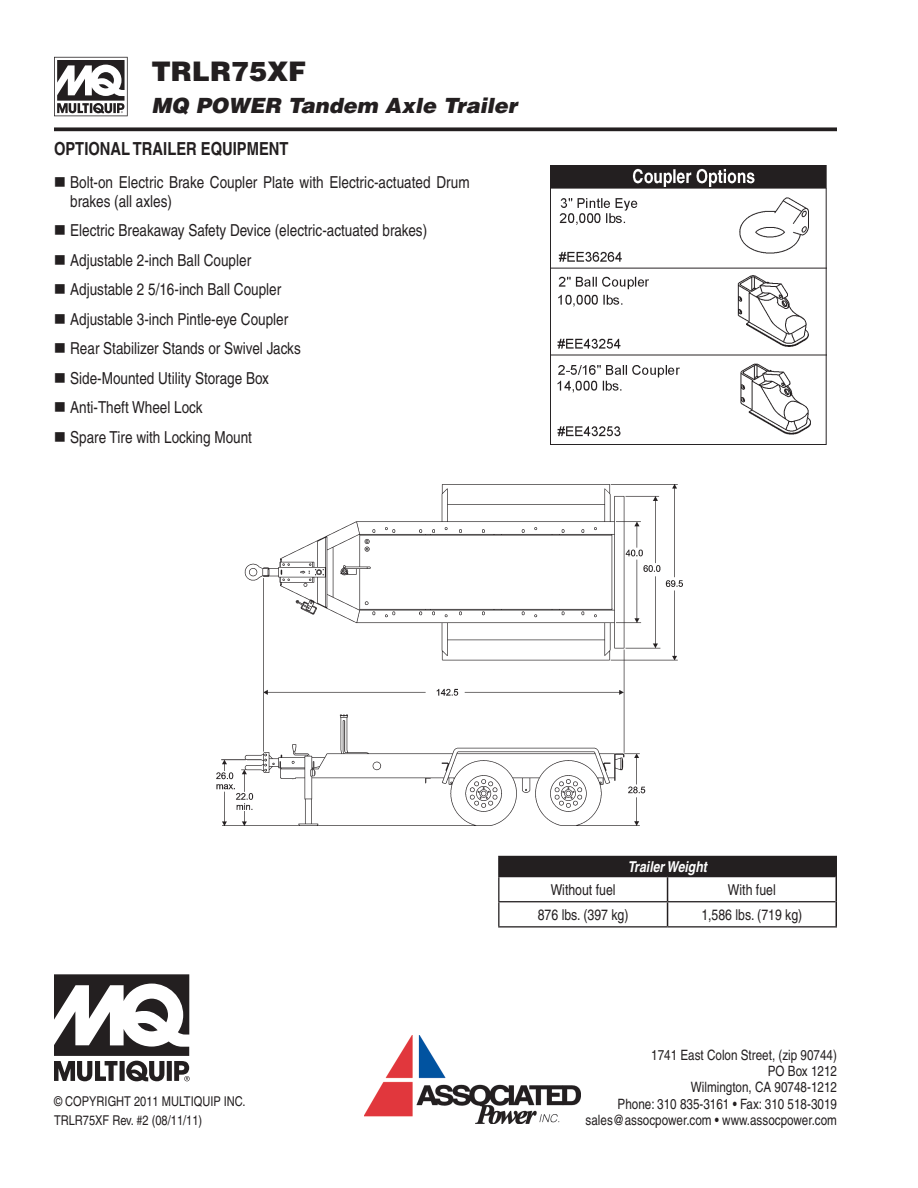
<style>
.page{position:relative;width:918px;height:1188px;background:#fff}
.page>*{position:absolute;margin:0;border:0;box-sizing:border-box;transform-origin:0 0}
.t1{font:900 27px "Helvetica";color:#231f20}
.t2{font:italic 900 21px "Helvetica";color:#231f20}
.t3{font:700 condensed 18px "Helvetica";color:#231f20}
.t4{font:condensed 16.5px/29.5px "Helvetica";color:#231f20}
.t5{font:condensed 15px "Helvetica";color:#231f20}
.t6{font:italic 700 condensed 15px "Helvetica";color:#fff}
.t7{font:condensed 14.25px/16.4px "Helvetica";color:#231f20;text-align:right}
.t8{font:condensed 13.5px/18.8px "Helvetica";color:#231f20}
</style>
<div class="page">
<svg style="left:54px;top:127px;width:783px;height:4px;background:#3b3839"></svg>
<svg style="left:54px;top:57px;width:74px;height:59px"></svg>
<svg style="left:54px;top:974px;width:136px;height:107px"></svg>
<img style="left:364px;top:1035px;width:216px;height:89px">
<img style="left:216px;top:484px;width:467px;height:341px">
<img style="left:550px;top:165px;width:276px;height:279px">
<hr style="left:498px;top:856px;width:170px;height:1px;background:#231f20">
<hr style="left:668px;top:856px;width:169px;height:1px;background:#231f20">
<svg style="left:498px;top:857px;width:339px;height:69px"></svg>
<hr style="left:498px;top:901px;width:170px;height:1px;background:#231f20">
<hr style="left:668px;top:901px;width:167px;height:1px;background:#231f20">
<hr style="left:498px;top:926px;width:170px;height:2px;background:#231f20">
<hr style="left:668px;top:926px;width:169px;height:2px;background:#231f20">
<h1 class="t1" style="left:151px;top:54px;width:156px">TRLR75XF</h1>
<p class="t2" style="left:152px;top:92px;width:367px">MQ POWER Tandem Axle Trailer</p>
<p class="t3" style="left:54px;top:138px;width:236px">OPTIONAL TRAILER EQUIPMENT</p>
<p class="t4" style="left:70px;top:173px;width:401px;line-height:18.8px">Bolt-on Electric Brake Coupler Plate with Electric-actuated Drum brakes (all axles)</p>
<p class="t4" style="left:70px;top:216px;width:359px">Electric Breakaway Safety Device (electric-actuated brakes)<br>Adjustable 2-inch Ball Coupler<br>Adjustable 2 5/16-inch Ball Coupler<br>Adjustable 3-inch Pintle-eye Coupler<br>Rear Stabilizer Stands or Swivel Jacks<br>Side-Mounted Utility Storage Box<br>Anti-Theft Wheel Lock<br>Spare Tire with Locking Mount</p>
<p class="t8" style="left:54px;top:1092px;width:193px">© COPYRIGHT 2011 MULTIQUIP INC.<br>TRLR75XF Rev. #2 (08/11/11)</p>
<p class="t6" style="left:628px;top:858px;width:81px">Trailer Weight</p>
<p class="t5" style="left:551px;top:881px;width:66px">Without fuel</p>
<p class="t5" style="left:728px;top:881px;width:49px">With fuel</p>
<p class="t5" style="left:538px;top:906px;width:92px">876 lbs. (397 kg)</p>
<p class="t5" style="left:701px;top:906px;width:102px">1,586 lbs. (719 kg)</p>
<p class="t7" style="left:586px;top:1046px;width:253px">1741 East Colon Street, (zip 90744)<br>PO Box 1212<br>Wilmington, CA 90748-1212<br>Phone: 310 835-3161 • Fax: 310 518-3019 sales@assocpower.com • www.assocpower.com</p>
</div>
